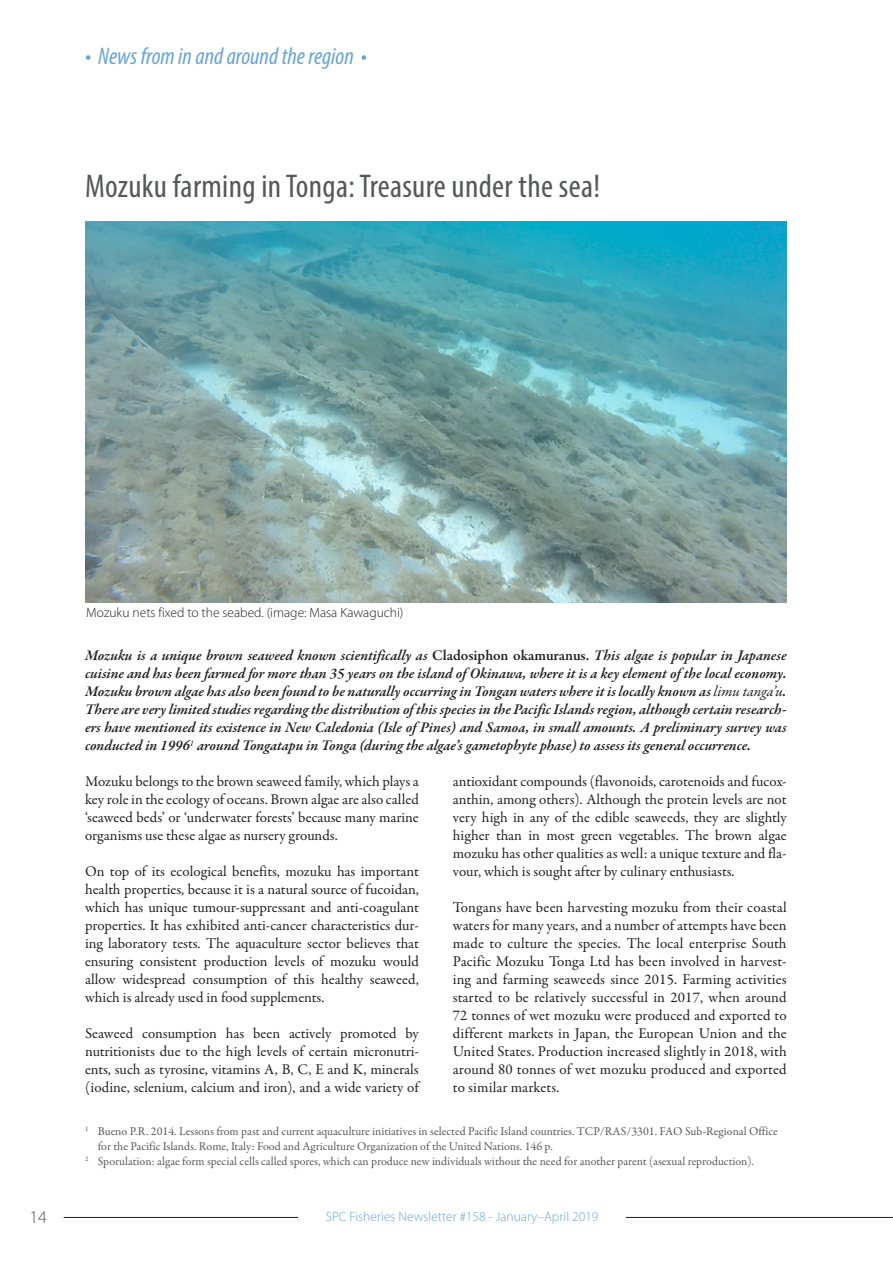
<style>
.page{position:relative;width:893px;height:1263px;background:#fff}
.page>*{position:absolute;margin:0;border:0;box-sizing:border-box;transform-origin:0 0}
.Title_article{font:condensed 33px "Myriad Pro";letter-spacing:.01em;color:#57585a}
.t1{font:italic condensed 24px "Myriad Pro";color:#68a4d8}
.t2{font:300 18px "Myriad Pro";color:#57585a}
.t3{font:15px/18px "Garamond Premr Pro";color:#231f20;text-align:justify}
.intro{font:italic 600 15px/18px "Garamond Premr Pro";letter-spacing:-.005em;color:#231f20;text-align:justify}
.caption_Figure{font:300 13.5px "Myriad Pro";color:#231f20}
.t4{font:300 13.5px "Myriad Pro";color:#68a4d8}
.footnotes{font:12px/15px "Garamond Premr Pro";color:#57585a}
.s1{font-style:normal}
.s2{font-weight:400}
</style>
<div class="page">
<hr style="left:64px;top:1217px;width:828px;height:1px;background:#231f20">
<div style="left:298px;top:1210px;width:328px;height:20px;background:#fff"></div>
<img style="left:85px;top:221px;width:702px;height:382px">
<h2 class="t1" style="left:85px;top:41px;width:284px">• News from in and around the region •</h2>
<p class="Title_article" style="left:85px;top:166px;width:517px">Mozuku farming in Tonga: Treasure under the sea!</p>
<p class="t2" style="left:29px;top:1207px;width:19px">14</p>
<p class="caption_Figure" style="left:86px;top:605px;width:319px">Mozuku nets fixed to the seabed. (image: Masa Kawaguchi)</p>
<p class="intro" style="left:85px;top:648px;width:703px">Mozuku is a unique brown seaweed known scientifically as <span class="s1">Cladosiphon okamuranus.</span> This algae is popular in Japanese cuisine and has been farmed for more than 35 years on the island of Okinawa, where it is a key element of the local economy.<br>Mozuku brown algae has also been found to be naturally occurring in Tongan waters where it is locally known as <span class="s2">limu tanga’u</span>.<br>There are very limited studies regarding the distribution of this species in the Pacific Islands region, although certain research&shy;ers have mentioned its existence in New Caledonia (Isle of Pines) and Samoa, in small amounts. A preliminary survey was conducted in 1996<sup>1</sup> around Tongatapu in Tonga (during the algae’s gametophyte phase) to assess its general occurrence.</p>
<p class="t3" style="left:453px;top:772px;width:335px">antioxidant compounds (flavonoids, carotenoids and fucox&shy;anthin, among others). Although the protein levels are not very high in any of the edible seaweeds, they are slightly higher than in most green vegetables. The brown algae mozuku has other qualities as well: a unique texture and fla&shy;vour, which is sought after by culinary enthusiasts.</p>
<p class="t3" style="left:453px;top:898px;width:335px">Tongans have been harvesting mozuku from their coastal waters for many years, and a number of attempts have been made to culture the species. The local enterprise South Pacific Mozuku Tonga Ltd has been involved in harvest&shy;ing and farming seaweeds since 2015. Farming activities started to be relatively successful in 2017, when around 72 tonnes of wet mozuku were produced and exported to different markets in Japan, the European Union and the United States. Production increased slightly in 2018, with around 80 tonnes of wet mozuku produced and exported to similar markets.</p>
<p class="t3" style="left:85px;top:772px;width:335px">Mozuku belongs to the brown seaweed family, which plays a key role in the ecology of oceans. Brown algae are also called ‘seaweed beds’ or ‘underwater forests’ because many marine organisms use these algae as nursery grounds.</p>
<p class="t3" style="left:85px;top:862px;width:335px">On top of its ecological benefits, mozuku has important health properties, because it is a natural source of fucoidan, which has unique tumour-suppressant and anti-coagulant properties. It has exhibited anti-cancer characteristics dur&shy;ing laboratory tests. The aquaculture sector believes that ensuring consistent production levels of mozuku would allow widespread consumption of this healthy seaweed, which is already used in food supplements.</p>
<p class="t3" style="left:85px;top:1024px;width:335px">Seaweed consumption has been actively promoted by nutritionists due to the high levels of certain micronutri&shy;ents, such as tyrosine, vitamins A, B, C, E and K, minerals (iodine, selenium, calcium and iron), and a wide variety of</p>
<p class="footnotes" style="left:98px;top:1124px;width:682px;text-indent:-13px"><sup>1</sup> Bueno P.R. 2014. Lessons from past and current aquaculture initiatives in selected Pacific Island countries. TCP/RAS/3301. FAO Sub-Regional Office for the Pacific Islands. Rome, Italy: Food and Agriculture Organization of the United Nations. 146 p.</p>
<p class="footnotes" style="left:85px;top:1154px;width:670px"><sup>2</sup> Sporulation: algae form special cells called spores, which can produce new individuals without the need for another parent (asexual reproduction).</p>
<p class="t4" style="left:326px;top:1209px;width:274px">SPC Fisheries Newsletter #158 - January–April 2019</p>
</div>
